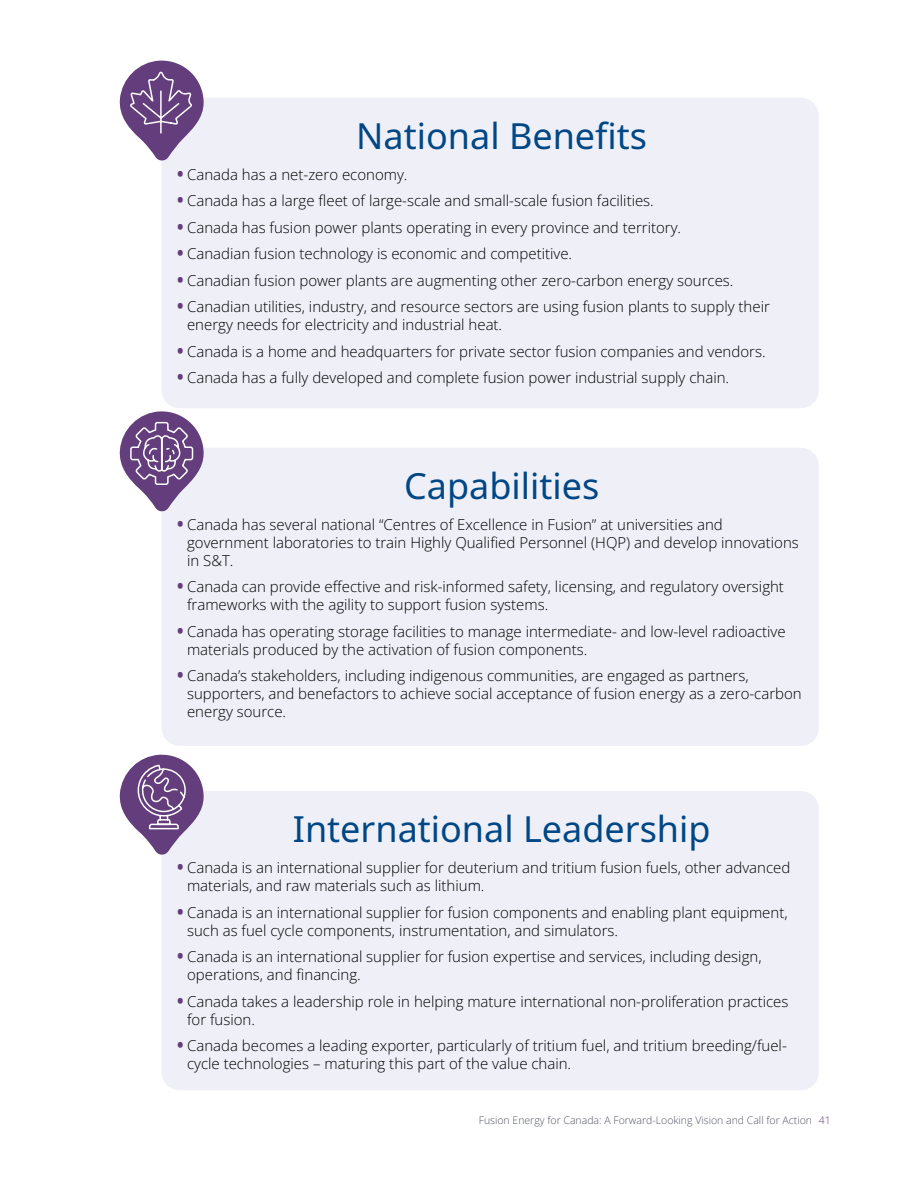
<style>
.page{position:relative;width:918px;height:1188px;background:#fff}
.page>*{position:absolute;margin:0;border:0;box-sizing:border-box;transform-origin:0 0}
.Ch5-Vision_H{font:36px "Noto Sans";color:#004785}
.t1{font:300 15px/18px "Open Sans";color:#000}
.t2{font:300 10.5px "Open Sans";color:#51555f}
.s1{font-size:33px;color:#643e7c}
.s2{color:#643e7c}
</style>
<div class="page">
<div style="left:162px;top:98px;width:657px;height:310px;background:#efeff8;border-radius:18px"></div>
<div style="left:162px;top:448px;width:657px;height:298px;background:#efeff8;border-radius:18px"></div>
<div style="left:162px;top:791px;width:657px;height:299px;background:#efeff8;border-radius:18px"></div>
<svg style="left:119px;top:60px;width:85px;height:101px"></svg>
<svg style="left:119px;top:411px;width:85px;height:101px"></svg>
<svg style="left:119px;top:754px;width:85px;height:101px"></svg>
<p class="Ch5-Vision_H" style="left:356px;top:111px;width:292px">National Benefits</p>
<p class="t1" style="left:174px;top:165px;width:235px"><span class="s1">•</span>Canada has a net-zero economy.</p>
<p class="t1" style="left:174px;top:191px;width:481px"><span class="s1">•</span>Canada has a large fleet of large-scale and small-scale fusion facilities.</p>
<p class="t1" style="left:174px;top:218px;width:508px"><span class="s1">•</span>Canada has fusion power plants operating in every province and territory.</p>
<p class="t1" style="left:174px;top:244px;width:399px"><span class="s1">•</span>Canadian fusion technology is economic and competitive.</p>
<p class="t1" style="left:174px;top:271px;width:561px"><span class="s1">•</span>Canadian fusion power plants are augmenting other zero-carbon energy sources.</p>
<p class="t1" style="left:187px;top:297px;width:584px;text-indent:-13px"><span class="s1">•</span>Canadian utilities, industry, and resource sectors are using fusion plants to supply their energy needs for electricity and industrial heat.</p>
<p class="t1" style="left:174px;top:342px;width:593px"><span class="s1">•</span>Canada is a home and headquarters for private sector fusion companies and vendors.</p>
<p class="t1" style="left:174px;top:368px;width:556px"><span class="s1">•</span>Canada has a fully developed and complete fusion power industrial supply chain.</p>
<p class="Ch5-Vision_H" style="left:404px;top:461px;width:197px">Capabilities</p>
<p class="t1" style="left:187px;top:515px;width:613px;text-indent:-13px"><span class="s1">•</span>Canada has several national “Centres of Excellence in Fusion” at universities and government laboratories to train Highly Qualified Personnel (HQP) and develop innovations in S&amp;T.</p>
<p class="t1" style="left:187px;top:577px;width:598px;text-indent:-13px"><span class="s1">•</span>Canada can provide effective and risk-informed safety, licensing, and regulatory oversight frameworks with the agility to support fusion systems.</p>
<p class="t1" style="left:187px;top:622px;width:600px;text-indent:-13px"><span class="s1">•</span>Canada has operating storage facilities to manage intermediate- and low-level radioactive materials produced by the activation of fusion components.</p>
<p class="t1" style="left:187px;top:666px;width:616px;text-indent:-13px"><span class="s1">•</span>Canada’s stakeholders, including indigenous communities, are engaged as partners, supporters, and benefactors to achieve social acceptance of fusion energy as a zero-carbon energy source.</p>
<p class="Ch5-Vision_H" style="left:293px;top:804px;width:419px">International Leadership</p>
<p class="t1" style="left:187px;top:858px;width:605px;text-indent:-13px"><span class="s1">•</span>Canada is an international supplier for deuterium and tritium fusion fuels, other advanced materials, and raw materials such as lithium.</p>
<p class="t1" style="left:187px;top:903px;width:602px;text-indent:-13px"><span class="s1">•</span>Canada is an international supplier for fusion components and enabling plant equipment, such as fuel cycle components, instrumentation, and simulators.</p>
<p class="t1" style="left:187px;top:947px;width:576px;text-indent:-13px"><span class="s1">•</span>Canada is an international supplier for fusion expertise and services, including design, operations, and financing.</p>
<p class="t1" style="left:187px;top:992px;width:603px;text-indent:-13px"><span class="s1">•</span>Canada takes a leadership role in helping mature international non-proliferation practices for fusion.</p>
<p class="t1" style="left:187px;top:1036px;width:601px;text-indent:-13px"><span class="s1">•</span>Canada becomes a leading exporter, particularly of tritium fuel, and tritium breeding/fuel&shy;cycle technologies – maturing this part of the value chain.</p>
<p class="t2" style="left:479px;top:1113px;width:354px">Fusion Energy for Canada: A Forward-Looking Vision and Call for Action <span class="s2">41</span></p>
</div>
